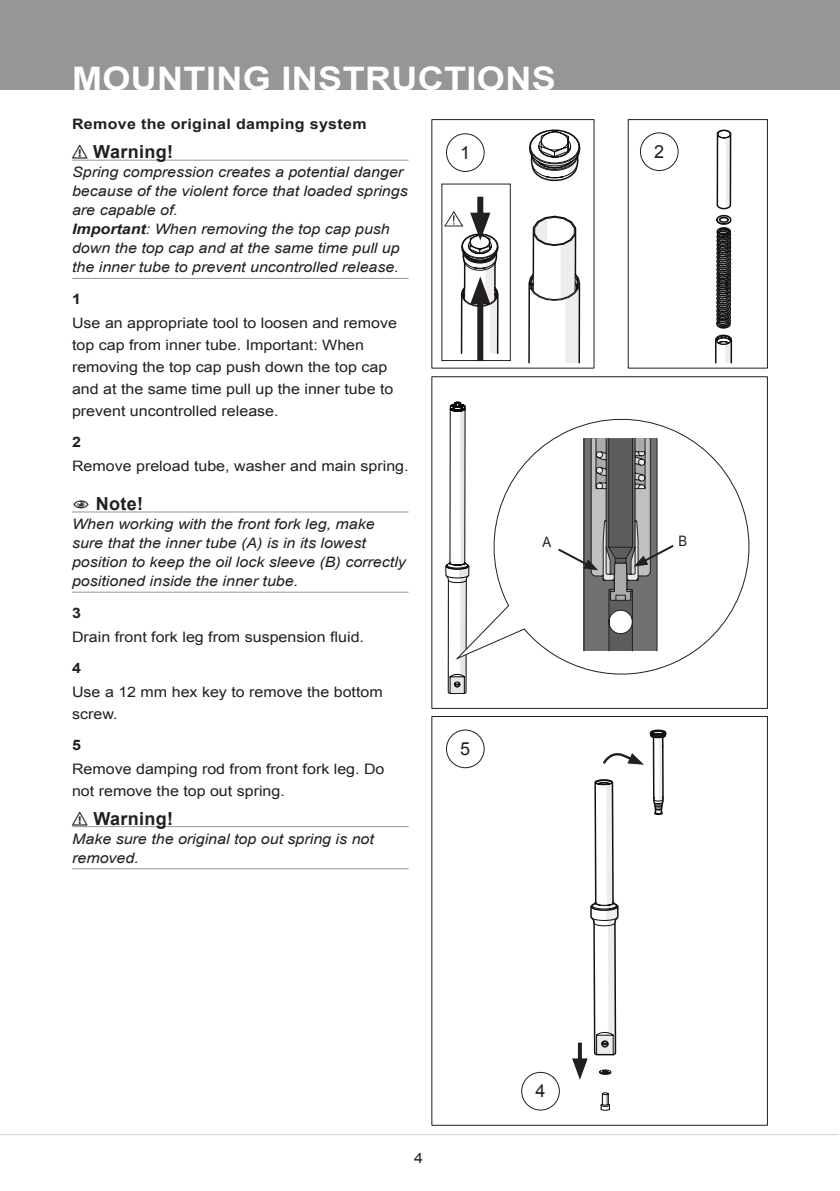
<style>
.page{position:relative;width:840px;height:1191px;background:#fff}
.page>*{position:absolute;margin:0;border:0;box-sizing:border-box;transform-origin:0 0}
.t1{font:700 32.4px "Arial";letter-spacing:.01em;color:#fff;scale:1.11 1}
.t2{font:700 18px "Arial";color:#241f1f}
.t3{font:18px "Arial";color:#241f1f}
.t4{font:italic 14.4px/19px "Arial";color:#241f1f;scale:1.11 1}
.t5{font:14.4px/22px "Arial";color:#241f1f;scale:1.11 1}
.t6{font:700 14.4px "Arial";letter-spacing:.02em;color:#241f1f;scale:1.11 1}
.t7{font:14.4px "Arial Narrow";color:#241f1f;scale:1.11 1}
.s1{font-weight:700}
</style>
<div class="page">
<div style="left:0;top:0;width:839px;height:90px;background:#969698"></div>
<hr style="left:0;top:1134px;width:838px;height:1px;background:#d5d4d5">
<svg style="left:445px;top:401px;width:22px;height:293px"></svg>
<svg style="left:455px;top:402px;width:293px;height:284px"></svg>
<hr style="left:72px;top:160px;width:336px;height:1px;background:#969698">
<hr style="left:72px;top:278px;width:336px;height:1px;background:#969698">
<hr style="left:72px;top:511px;width:336px;height:1px;background:#969698">
<hr style="left:72px;top:592px;width:336px;height:1px;background:#969698">
<div style="left:521px;top:1071px;width:38px;height:39px;border:1px solid #241f1f;border-radius:50%"></div>
<div style="left:639px;top:132px;width:39px;height:39px;border:1px solid #241f1f;border-radius:50%"></div>
<div style="left:431px;top:376px;width:336px;height:333px;border:1px solid #241f1f"></div>
<div style="left:627px;top:119px;width:140px;height:250px;border:1px solid #241f1f"></div>
<div style="left:445px;top:133px;width:39px;height:39px;border:1px solid #241f1f;border-radius:50%"></div>
<div style="left:477px;top:293px;width:6px;height:68px;background:#241f1f"></div>
<div style="left:477px;top:197px;width:6px;height:27px;background:#241f1f"></div>
<svg style="left:444px;top:211px;width:54px;height:143px"></svg>
<svg style="left:528px;top:129px;width:52px;height:234px"></svg>
<svg style="left:715px;top:129px;width:16px;height:234px"></svg>
<svg style="left:555px;top:438px;width:120px;height:213px"></svg>
<svg style="left:572px;top:729px;width:94px;height:381px"></svg>
<div style="left:445px;top:729px;width:39px;height:39px;border:1px solid #241f1f;border-radius:50%"></div>
<hr style="left:72px;top:826px;width:336px;height:1px;background:#969698">
<hr style="left:72px;top:868px;width:336px;height:1px;background:#969698">
<h1 class="t1" style="left:72px;top:57px;width:437px">MOUNTING INSTRUCTIONS</h1>
<p class="t6" style="left:72px;top:114px;width:267px">Remove the original damping system</p>
<p class="t2" style="left:72px;top:140px;width:47px">⚠ Warning!</p>
<p class="t4" style="left:72px;top:163px;width:304px">Spring compression creates a potential danger because of the violent force that loaded springs are capable of.<br><span class="s1">Important</span>: When removing the top cap push down the top cap and at the same time pull up the inner tube to prevent uncontrolled release.</p>
<p class="t6" style="left:72px;top:289px;width:10px">1</p>
<p class="t5" style="left:72px;top:312px;width:294px">Use an appropriate tool to loosen and remove top cap from inner tube. Important: When removing the top cap push down the top cap and at the same time pull up the inner tube to prevent uncontrolled release.</p>
<p class="t6" style="left:72px;top:432px;width:10px">2</p>
<p class="t5" style="left:72px;top:455px;width:304px">Remove preload tube, washer and main spring.</p>
<p class="t2" style="left:109px;top:492px;width:36px">Not e!</p>
<p class="t4" style="left:72px;top:515px;width:302px">When working with the front fork leg, make sure that the inner tube (A) is in its lowest position to keep the oil lock sleeve (B) correctly positioned inside the inner tube.</p>
<p class="t6" style="left:72px;top:603px;width:10px">3</p>
<p class="t5" style="left:72px;top:625px;width:264px">Drain front fork leg from suspension fluid.</p>
<p class="t6" style="left:72px;top:658px;width:10px">4</p>
<p class="t5" style="left:72px;top:681px;width:281px">Use a 12 mm hex key to remove the bottom screw.</p>
<p class="t6" style="left:72px;top:735px;width:10px">5</p>
<p class="t5" style="left:72px;top:758px;width:283px">Remove damping rod from front fork leg. Do not remove the top out spring.</p>
<p class="t3" style="left:460px;top:141px;width:12px">1</p>
<p class="t3" style="left:654px;top:140px;width:12px">2</p>
<p class="t7" style="left:542px;top:531px;width:9px">A</p>
<p class="t7" style="left:678px;top:531px;width:9px">B</p>
<p class="t3" style="left:460px;top:737px;width:12px">5</p>
<p class="t2" style="left:72px;top:806px;width:47px">⚠ Warning!</p>
<p class="t4" style="left:72px;top:829px;width:273px">Make sure the original top out spring is not removed.</p>
<p class="t5" style="left:414px;top:1147px;width:10px">4</p>
<p class="t3" style="left:535px;top:1079px;width:12px">4</p>
</div>
